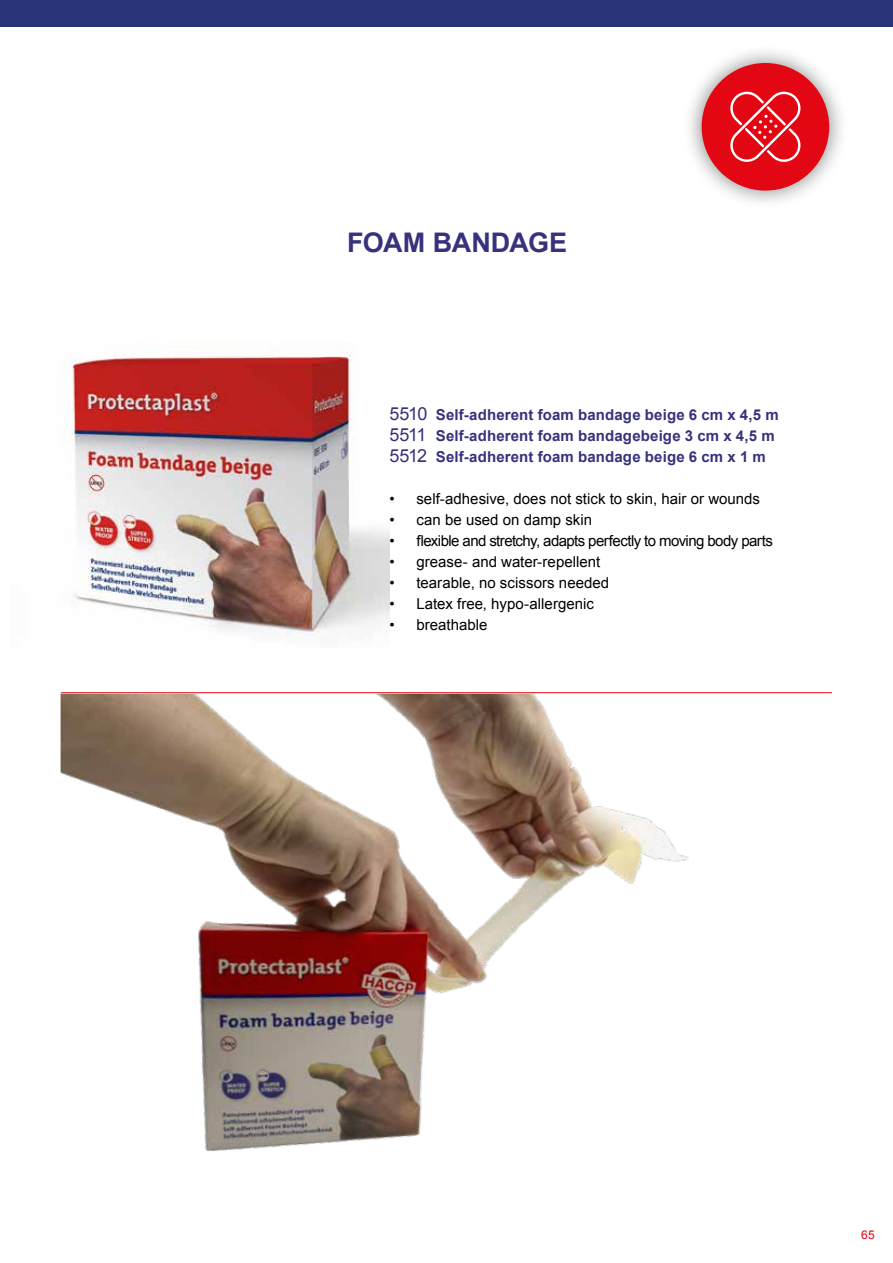
<style>
.page{position:relative;width:893px;height:1263px;background:#fff}
.page>*{position:absolute;margin:0;border:0;box-sizing:border-box;transform-origin:0 0}
.t1{font:700 27px "Arial";letter-spacing:-.015em;color:#37327c}
.t2{font:15px "Arial";color:#000}
.t3{font:700 15px/21px "Arial";letter-spacing:.01em;color:#37327c}
.t4{font:15px "Arial";letter-spacing:-.04em;color:#000}
.t5{font:12px "Arial";color:#e30613}
.s1{font-weight:400;font-size:18px}
</style>
<div class="page">
<img style="left:62px;top:344px;width:327px;height:292px">
<hr style="left:61px;top:692px;width:771px;height:1px;background:#e30613">
<img style="left:61px;top:694px;width:628px;height:458px">
<div style="left:682px;top:43px;width:166px;height:167px;background:#000;opacity:.5"></div>
<div style="left:702px;top:63px;width:127px;height:128px;background:#e30613;border-radius:50%"></div>
<svg style="left:730px;top:92px;width:71px;height:70px"></svg>
<div style="left:0;top:0;width:893px;height:27px;background:#293478"></div>
<h1 class="t1" style="left:347px;top:225px;width:221px">FOAM BANDAGE</h1>
<p class="t3" style="left:389px;top:405px;width:391px"><span class="s1">5510</span> Self-adherent foam bandage beige 6 cm x 4,5 m<br><span class="s1">5511</span> Self-adherent foam bandagebeige 3 cm x 4,5 m<br><span class="s1">5512</span> Self-adherent foam bandage beige 6 cm x 1 m</p>
<p class="t2" style="left:389px;top:489px;width:372px">• self-adhesive, does not stick to skin, hair or wounds</p>
<p class="t2" style="left:389px;top:510px;width:204px">• can be used on damp skin</p>
<p class="t4" style="left:389px;top:531px;width:385px">• flexible and stretchy, adapts perfectly to moving body parts</p>
<p class="t2" style="left:389px;top:552px;width:212px">• grease- and water-repellent</p>
<p class="t2" style="left:389px;top:573px;width:221px">• tearable, no scissors needed</p>
<p class="t2" style="left:389px;top:594px;width:206px">• Latex free, hypo-allergenic</p>
<p class="t2" style="left:389px;top:615px;width:100px">• breathable</p>
<p class="t5" style="left:861px;top:1227px;width:15px">65</p>
</div>
